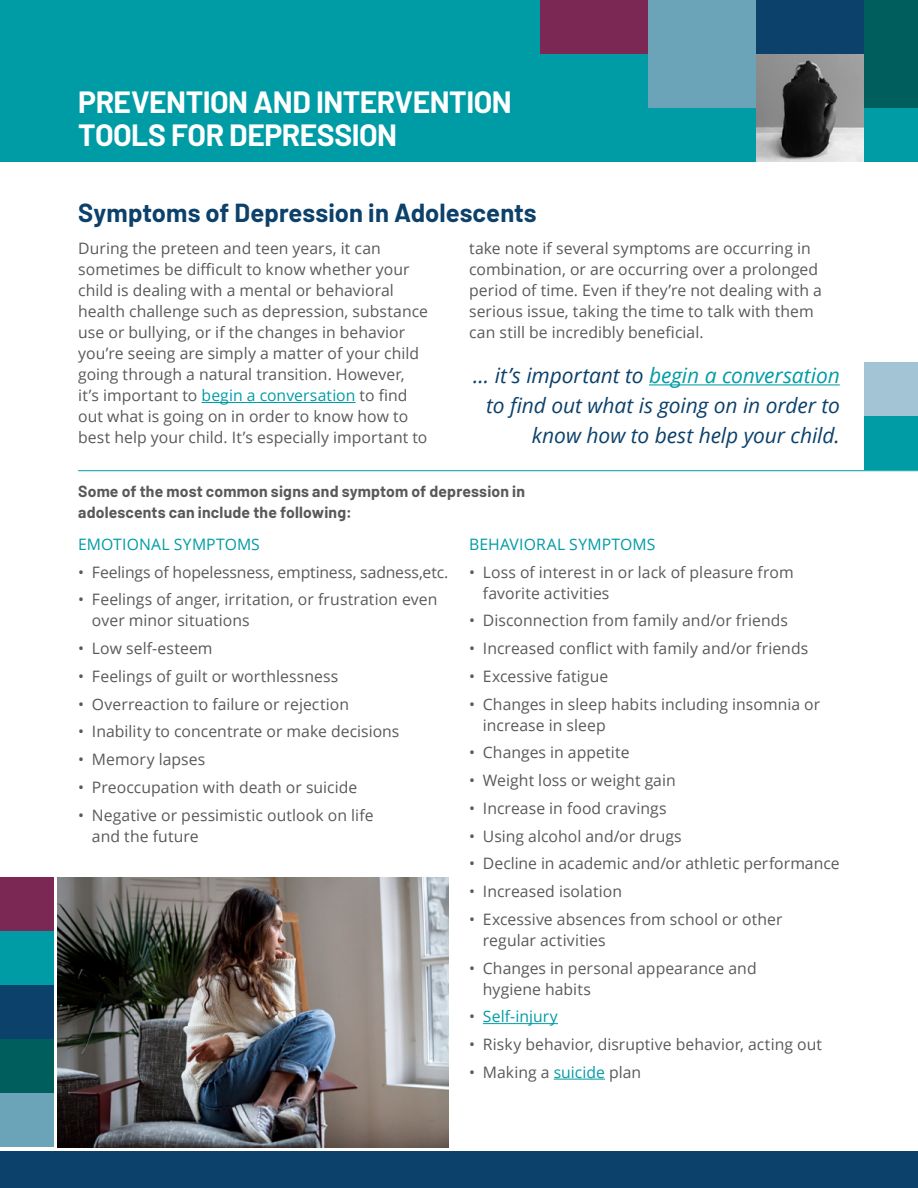
<style>
.page{position:relative;width:918px;height:1188px;background:#fff}
.page>*{position:absolute;margin:0;border:0;box-sizing:border-box;transform-origin:0 0}
.t1{font:700 30px/33px "Barlow";letter-spacing:-.02em;color:#fff}
.t2{font:700 25.5px "Barlow";letter-spacing:.005em;color:#0c416b}
.t3{font:italic 21px/30px "Open Sans";letter-spacing:-.005em;color:#0c416b;text-align:right}
.t4{font:15.75px/21px "Open Sans";letter-spacing:.005em;color:#58595b}
.t5{font:700 15.75px/21px "Barlow";letter-spacing:.01em;color:#58595b}
.t6{font:15.75px "Open Sans";letter-spacing:.005em;color:#009ca6}
.s1{color:#009ca6}
.s2{color:#58595b}
</style>
<div class="page">
<img style="left:58px;top:878px;width:391px;height:269px">
<div style="left:0;top:0;width:918px;height:162px;background:#009ca6"></div>
<div style="left:864px;top:362px;width:54px;height:54px;background:#a3c4d4"></div>
<div style="left:864px;top:0;width:54px;height:108px;background:#005e5d"></div>
<div style="left:648px;top:0;width:108px;height:108px;background:#6ba4b8"></div>
<img style="left:756px;top:54px;width:108px;height:108px">
<div style="left:0;top:1094px;width:54px;height:54px;background:#6ba4b8"></div>
<div style="left:0;top:986px;width:54px;height:54px;background:#0c416b"></div>
<div style="left:0;top:878px;width:54px;height:54px;background:#7c2855"></div>
<div style="left:0;top:1040px;width:54px;height:54px;background:#005e5d"></div>
<div style="left:0;top:932px;width:54px;height:54px;background:#009ca6"></div>
<div style="left:0;top:1152px;width:918px;height:36px;background:#0c416b"></div>
<div style="left:540px;top:0;width:108px;height:54px;background:#7c2855"></div>
<div style="left:756px;top:0;width:108px;height:54px;background:#0c416b"></div>
<div style="left:864px;top:416px;width:54px;height:54px;background:#009ca6"></div>
<hr style="left:78px;top:470px;width:840px;height:1px;background:#009ca6">
<hr style="left:202px;top:402px;width:154px;height:1px;background:#009ca6">
<hr style="left:483px;top:1023px;width:75px;height:1px;background:#009ca6">
<hr style="left:554px;top:1079px;width:51px;height:1px;background:#009ca6">
<hr style="left:649px;top:384px;width:191px;height:1px;background:#009ca6">
<h1 class="t1" style="left:78px;top:84px;width:435px">PREVENTION AND INTERVENTION<br>TOOLS FOR DEPRESSION</h1>
<h2 class="t2" style="left:78px;top:194px;width:460px">Symptoms of Depression in Adolescents</h2>
<p class="t4" style="left:78px;top:238px;width:351px">During the preteen and teen years, it can sometimes be difficult to know whether your child is dealing with a mental or behavioral health challenge such as depression, substance use or bullying, or if the changes in behavior you’re seeing are simply a matter of your child going through a natural transition. However, it’s important to <span class="s1">begin a conversation</span> to find out what is going on in order to know how to best help your child. It’s especially important to</p>
<p class="t4" style="left:469px;top:238px;width:354px">take note if several symptoms are occurring in combination, or are occurring over a prolonged period of time. Even if they’re not dealing with a serious issue, taking the time to talk with them can still be incredibly beneficial.</p>
<h3 class="t3" style="left:473px;top:360px;width:368px">… it’s important to <span class="s1">begin a conversation </span>to find out what is going on in order to know how to best help your child.</h3>
<p class="t5" style="left:78px;top:479px;width:448px">Some of the most common signs and symptom of depression in adolescents can include the following:</p>
<p class="t6" style="left:78px;top:533px;width:183px">EMOTIONAL SYMPTOMS</p>
<p class="t4" style="left:78px;top:561px;width:372px">• Feelings of hopelessness, emptiness, sadness,etc.</p>
<p class="t4" style="left:92px;top:589px;width:347px;text-indent:-14px">• Feelings of anger, irritation, or frustration even over minor situations</p>
<p class="t4" style="left:78px;top:638px;width:136px">• Low self-esteem</p>
<p class="t4" style="left:78px;top:665px;width:262px">• Feelings of guilt or worthlessness</p>
<p class="t4" style="left:78px;top:693px;width:272px">• Overreaction to failure or rejection</p>
<p class="t4" style="left:78px;top:721px;width:323px">• Inability to concentrate or make decisions</p>
<p class="t4" style="left:78px;top:749px;width:129px">• Memory lapses</p>
<p class="t4" style="left:78px;top:776px;width:281px">• Preoccupation with death or suicide</p>
<p class="t4" style="left:92px;top:804px;width:283px;text-indent:-14px">• Negative or pessimistic outlook on life and the future</p>
<p class="t6" style="left:469px;top:533px;width:188px">BEHAVIORAL SYMPTOMS</p>
<p class="t4" style="left:483px;top:561px;width:312px;text-indent:-14px">• Loss of interest in or lack of pleasure from favorite activities</p>
<p class="t4" style="left:469px;top:610px;width:320px">• Disconnection from family and/or friends</p>
<p class="t4" style="left:469px;top:638px;width:341px">• Increased conflict with family and/or friends</p>
<p class="t4" style="left:469px;top:665px;width:141px">• Excessive fatigue</p>
<p class="t4" style="left:483px;top:693px;width:339px;text-indent:-14px">• Changes in sleep habits including insomnia or increase in sleep</p>
<p class="t4" style="left:469px;top:742px;width:162px">• Changes in appetite</p>
<p class="t4" style="left:469px;top:770px;width:208px">• Weight loss or weight gain</p>
<p class="t4" style="left:469px;top:797px;width:199px">• Increase in food cravings</p>
<p class="t4" style="left:469px;top:825px;width:214px">• Using alcohol and/or drugs</p>
<p class="t4" style="left:469px;top:853px;width:372px">• Decline in academic and/or athletic performance</p>
<p class="t4" style="left:469px;top:881px;width:154px">• Increased isolation</p>
<p class="t4" style="left:483px;top:908px;width:301px;text-indent:-14px">• Excessive absences from school or other regular activities</p>
<p class="t4" style="left:483px;top:957px;width:275px;text-indent:-14px">• Changes in personal appearance and hygiene habits</p>
<p class="t6" style="left:469px;top:1006px;width:90px"><span class="s2">•</span> Self-injury</p>
<p class="t4" style="left:469px;top:1034px;width:354px">• Risky behavior, disruptive behavior, acting out</p>
<p class="t4" style="left:469px;top:1061px;width:174px">• Making a <span class="s1">suicide</span> plan</p>
</div>
